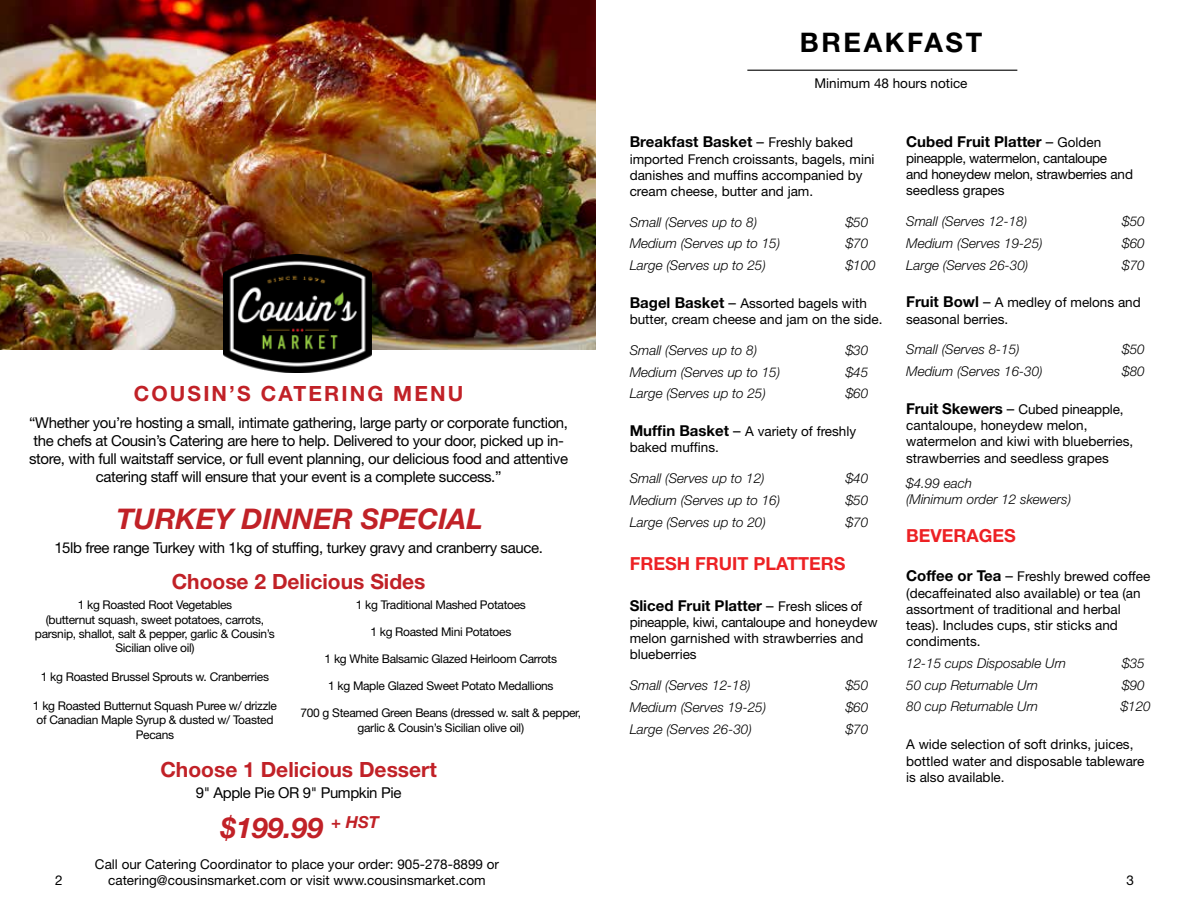
<style>
.page{position:relative;width:1188px;height:918px;background:#fff}
.page>*{position:absolute;margin:0;border:0;box-sizing:border-box;transform-origin:0 0}
.t1{font:italic 700 28.5px "Helvetica Neue";color:#c12127}
.t2{font:700 27px "Helvetica Neue";letter-spacing:.1em;color:#000}
.t3{font:700 21px "Helvetica Neue";color:#c12127}
.t4{font:700 21px "Helvetica Neue";letter-spacing:.1em;color:#c12127}
.t5{font:700 18px "Helvetica Neue";color:#ed2124}
.t6{font:15px/18px "Helvetica Neue";letter-spacing:-.025em;color:#000;text-align:center}
.t7{font:700 15px "Helvetica Neue";color:#000}
.t8{font:13.5px/16.2px "Helvetica Neue";color:#000}
.t9{font:italic 300 13.5px/16.2px "Helvetica Neue";color:#000}
.t10{font:13.5px/16.2px "Helvetica Neue";letter-spacing:-.025em;color:#000}
.t11{font:12px/14.4px "Helvetica Neue";letter-spacing:-.025em;color:#000;text-align:center}
.s1{font-weight:400}
.s2{font-weight:400;font-size:13.5px}
.s3{font-weight:700;font-size:15px}
.s4{font-size:15px}
</style>
<div class="page">
<hr style="left:747px;top:70px;width:270px;height:1px;background:#000">
<img style="left:0;top:0;width:595px;height:349px">
<img style="left:223px;top:255px;width:149px;height:117px">
<h2 class="t2" style="left:800px;top:26px;width:184px">BREAKFAST</h2>
<h3 class="t4" style="left:134px;top:380px;width:331px">COUSIN’S CATERING MENU</h3>
<p class="t6" style="left:29px;top:413px;width:540px">“Whether you’re hosting a small, intimate gathering, large party or corporate function, the chefs at Cousin’s Catering are here to help. Delivered to your door, picked up in&shy;store, with full waitstaff service, or full event planning, our delicious food and attentive catering staff will ensure that your event is a complete success.”</p>
<h1 class="t1" style="left:117px;top:501px;width:368px">TURKEY DINNER SPECIAL</h1>
<p class="t6" style="left:54px;top:538px;width:490px">15lb free range Turkey with 1kg of stuffing, turkey gravy and cranberry sauce.</p>
<h3 class="t3" style="left:172px;top:569px;width:255px">Choose 2 Delicious Sides</h3>
<p class="t11" style="left:35px;top:597px;width:242px">1 kg Roasted Root Vegetables<br>(butternut squash, sweet potatoes, carrots, parsnip, shallot, salt &amp; pepper, garlic &amp; Cousin’s Sicilian olive oil)</p>
<p class="t11" style="left:41px;top:669px;width:230px">1 kg Roasted Brussel Sprouts w. Cranberries</p>
<p class="t11" style="left:33px;top:698px;width:246px">1 kg Roasted Butternut Squash Puree w/ drizzle of Canadian Maple Syrup &amp; dusted w/ Toasted<br>Pecans</p>
<p class="t11" style="left:356px;top:597px;width:172px">1 kg Traditional Mashed Potatoes</p>
<p class="t11" style="left:370px;top:624px;width:142px">1 kg Roasted Mini Potatoes</p>
<p class="t11" style="left:325px;top:651px;width:234px">1 kg White Balsamic Glazed Heirloom Carrots</p>
<p class="t11" style="left:328px;top:678px;width:227px">1 kg Maple Glazed Sweet Potato Medallions</p>
<p class="t11" style="left:300px;top:705px;width:282px">700 g Steamed Green Beans (dressed w. salt &amp; pepper, garlic &amp; Cousin’s Sicilian olive oil)</p>
<h3 class="t3" style="left:160px;top:756px;width:278px">Choose 1 Delicious Dessert</h3>
<p class="t6" style="left:196px;top:783px;width:207px">9" Apple Pie OR 9" Pumpkin Pie</p>
<h1 class="t1" style="left:220px;top:810px;width:160px">$199.99 <sup>+</sup> <sup>HST</sup></h1>
<p class="t8" style="left:814px;top:75px;width:155px">Minimum 48 hours notice</p>
<p class="t7" style="left:630px;top:133px;width:225px">Breakfast Basket <span class="s1">–</span> <span class="s2">Freshly baked</span></p>
<p class="t8" style="left:630px;top:150px;width:246px">imported French croissants, bagels, mini danishes and muffins accompanied by cream cheese, butter and jam.</p>
<p class="t9" style="left:630px;top:214px;width:129px">Small (Serves up to 8)</p>
<p class="t9" style="left:846px;top:214px;width:24px">$50</p>
<p class="t9" style="left:630px;top:235px;width:152px">Medium (Serves up to 15)</p>
<p class="t9" style="left:846px;top:235px;width:24px">$70</p>
<p class="t9" style="left:630px;top:257px;width:138px">Large (Serves up to 25)</p>
<p class="t9" style="left:846px;top:257px;width:32px">$100</p>
<p class="t8" style="left:630px;top:295px;width:254px"><span class="s3">Bagel Basket</span> <span class="s4">–</span> Assorted bagels with butter, cream cheese and jam on the side.</p>
<p class="t9" style="left:630px;top:342px;width:129px">Small (Serves up to 8)</p>
<p class="t9" style="left:846px;top:342px;width:24px">$30</p>
<p class="t9" style="left:630px;top:364px;width:152px">Medium (Serves up to 15)</p>
<p class="t9" style="left:846px;top:364px;width:24px">$45</p>
<p class="t9" style="left:630px;top:385px;width:138px">Large (Serves up to 25)</p>
<p class="t9" style="left:846px;top:385px;width:24px">$60</p>
<p class="t8" style="left:630px;top:423px;width:228px"><span class="s3">Muffin Basket</span> <span class="s4">–</span> A variety of freshly baked muffins.</p>
<p class="t9" style="left:630px;top:470px;width:137px">Small (Serves up to 12)</p>
<p class="t9" style="left:846px;top:470px;width:24px">$40</p>
<p class="t9" style="left:630px;top:492px;width:152px">Medium (Serves up to 16)</p>
<p class="t9" style="left:846px;top:492px;width:24px">$50</p>
<p class="t9" style="left:630px;top:514px;width:138px">Large (Serves up to 20)</p>
<p class="t9" style="left:846px;top:514px;width:24px">$70</p>
<h3 class="t5" style="left:630px;top:553px;width:217px">FRESH FRUIT PLATTERS</h3>
<p class="t7" style="left:630px;top:596px;width:234px">Sliced Fruit Platter <span class="s1">–</span> <span class="s2">Fresh slices of</span></p>
<p class="t8" style="left:630px;top:614px;width:249px">pineapple, kiwi, cantaloupe and honeydew melon garnished with strawberries and blueberries</p>
<p class="t9" style="left:630px;top:677px;width:123px">Small (Serves 12-18)</p>
<p class="t9" style="left:846px;top:677px;width:24px">$50</p>
<p class="t9" style="left:630px;top:699px;width:138px">Medium (Serves 19-25)</p>
<p class="t9" style="left:846px;top:699px;width:24px">$60</p>
<p class="t9" style="left:630px;top:721px;width:124px">Large (Serves 26-30)</p>
<p class="t9" style="left:846px;top:721px;width:24px">$70</p>
<p class="t7" style="left:906px;top:132px;width:197px">Cubed Fruit Platter <span class="s1">–</span> <span class="s2">Golden</span></p>
<p class="t10" style="left:906px;top:150px;width:228px">pineapple, watermelon, cantaloupe<br>and honeydew melon, strawberries and seedless grapes</p>
<p class="t9" style="left:906px;top:213px;width:123px">Small (Serves 12-18)</p>
<p class="t9" style="left:1122px;top:213px;width:24px">$50</p>
<p class="t9" style="left:906px;top:235px;width:138px">Medium (Serves 19-25)</p>
<p class="t9" style="left:1122px;top:235px;width:24px">$60</p>
<p class="t9" style="left:906px;top:257px;width:124px">Large (Serves 26-30)</p>
<p class="t9" style="left:1122px;top:257px;width:24px">$70</p>
<p class="t8" style="left:906px;top:294px;width:236px"><span class="s3">Fruit Bowl</span> <span class="s4">–</span> A medley of melons and seasonal berries.</p>
<p class="t9" style="left:906px;top:341px;width:115px">Small (Serves 8-15)</p>
<p class="t9" style="left:1122px;top:341px;width:24px">$50</p>
<p class="t9" style="left:906px;top:363px;width:138px">Medium (Serves 16-30)</p>
<p class="t9" style="left:1122px;top:363px;width:24px">$80</p>
<p class="t8" style="left:906px;top:401px;width:229px"><span class="s3">Fruit Skewers</span> <span class="s4">–</span> Cubed pineapple, cantaloupe, honeydew melon, watermelon and kiwi with blueberries, strawberries and seedless grapes</p>
<p class="t9" style="left:906px;top:475px;width:167px">$4.99 each<br>(Minimum order 12 skewers)</p>
<h3 class="t5" style="left:906px;top:524px;width:111px">BEVERAGES</h3>
<p class="t8" style="left:906px;top:568px;width:246px"><span class="s3">Coffee or Tea</span> <span class="s4">–</span> Freshly brewed coffee (decaffeinated also available) or tea (an assortment of traditional and herbal teas). Includes cups, stir sticks and condiments.</p>
<p class="t9" style="left:906px;top:655px;width:162px">12-15 cups Disposable Urn</p>
<p class="t9" style="left:1122px;top:655px;width:24px">$35</p>
<p class="t9" style="left:906px;top:677px;width:134px">50 cup Returnable Urn</p>
<p class="t9" style="left:1122px;top:677px;width:24px">$90</p>
<p class="t9" style="left:906px;top:698px;width:134px">80 cup Returnable Urn</p>
<p class="t9" style="left:1121px;top:698px;width:32px">$120</p>
<p class="t8" style="left:906px;top:736px;width:240px">A wide selection of soft drinks, juices, bottled water and disposable tableware is also available.</p>
<p class="t8" style="left:95px;top:856px;width:406px;text-align:center">Call our Catering Coordinator to place your order: 905-278-8899 or catering@cousinsmarket.com or visit www.cousinsmarket.com</p>
<p class="t8" style="left:55px;top:872px;width:9px">2</p>
<p class="t8" style="left:1126px;top:872px;width:9px">3</p>
</div>
